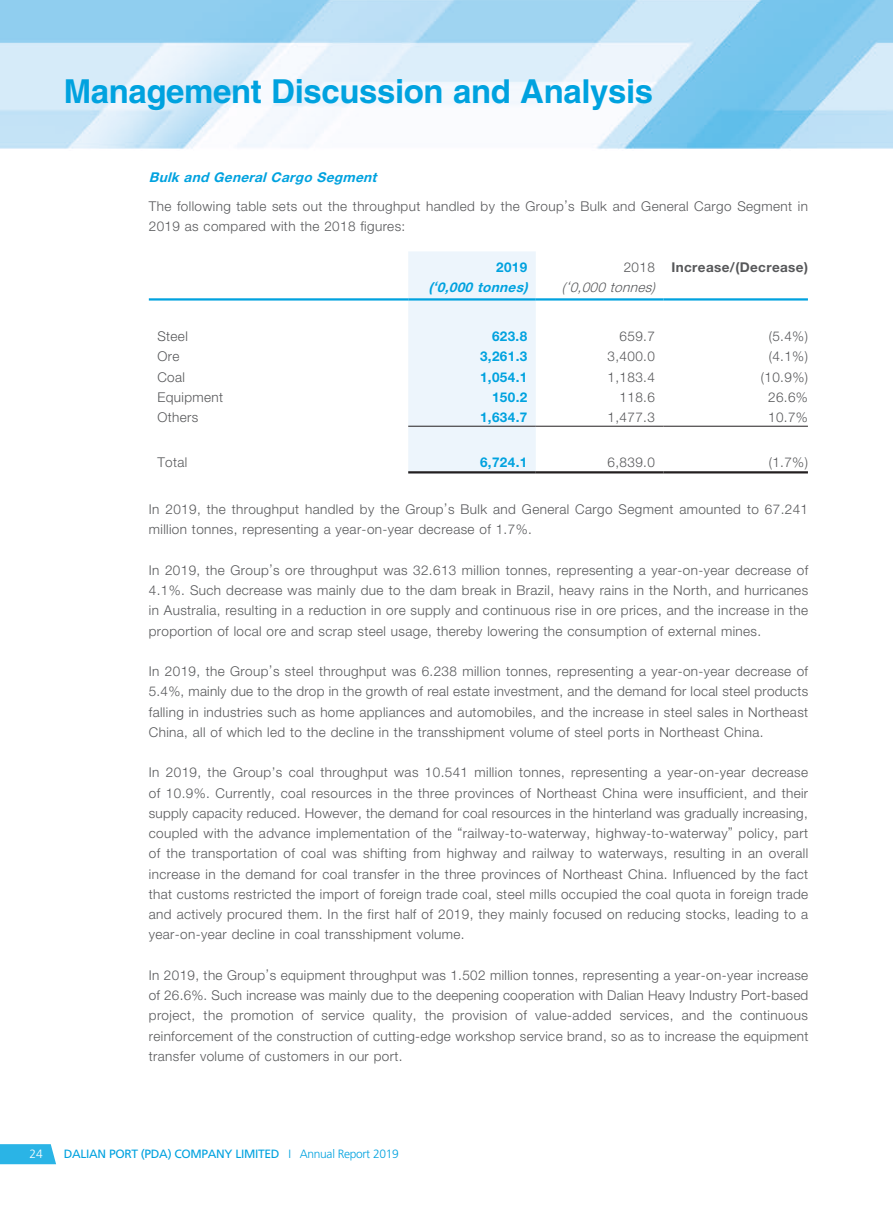
<style>
.page{position:relative;width:893px;height:1212px;background:#fff}
.page>*{position:absolute;margin:0;border:0;box-sizing:border-box;transform-origin:0 0}
.t1{font:700 33px "Helvetica LT Std";letter-spacing:-.01em;color:#00a2df}
.t2{font:300 13.5px/20.2px "Helvetica Neue LT Std";letter-spacing:.03em;color:#57585a;text-align:justify}
.t3{font:700 13.5px "Helvetica Neue LT Std";letter-spacing:.03em;color:#00a2df}
.t4{font:italic 700 13.5px "Helvetica Neue LT Std";color:#00a2df}
.t5{font:700 13.5px "Helvetica Neue LT Std";letter-spacing:.03em;color:#57585a}
.t6{font:italic 300 13.5px "Helvetica Neue LT Std";color:#57585a}
.t7{font:12px "Frutiger LT Std";letter-spacing:-.025em;color:#00a2df}
.t8{font:300 12px "Frutiger LT Std";color:#fff}
.s1{font-weight:300}
</style>
<div class="page">
<img style="left:0;top:0;width:893px;height:1165px">
<svg style="left:0;top:1144px;width:56px;height:20px"></svg>
<div style="left:408px;top:251px;width:128px;height:220px;background:#edf5fc"></div>
<hr style="left:149px;top:298px;width:259px;height:3px;background:#00a2df">
<hr style="left:408px;top:298px;width:128px;height:3px;background:#00a2df">
<hr style="left:536px;top:298px;width:127px;height:3px;background:#00a2df">
<hr style="left:663px;top:298px;width:145px;height:3px;background:#00a2df">
<hr style="left:408px;top:426px;width:128px;height:1px;background:#231f20">
<hr style="left:536px;top:426px;width:127px;height:1px;background:#231f20">
<hr style="left:663px;top:426px;width:145px;height:1px;background:#231f20">
<hr style="left:408px;top:471px;width:128px;height:2px;background:#231f20">
<hr style="left:536px;top:471px;width:127px;height:2px;background:#231f20">
<hr style="left:663px;top:471px;width:145px;height:2px;background:#231f20">
<h1 class="t1" style="left:64px;top:71px;width:591px">Management Discussion and Analysis</h1>
<p class="t4" style="left:149px;top:169px;width:233px">Bulk and GeneralCargo Segment</p>
<p class="t2" style="left:149px;top:196px;width:661px">The following table sets out the throughput handled by the Group’s Bulk and General Cargo Segment in<br>2019 as compared with the 2018 figures:</p>
<p class="t3" style="left:496px;top:258px;width:33px">2019</p>
<p class="t5" style="left:624px;top:258px;width:186px"><span class="s1">2018</span> Increase/(Decrease)</p>
<p class="t4" style="left:428px;top:279px;width:100px">(‘0,000 tonnes)</p>
<p class="t6" style="left:562px;top:279px;width:95px">(‘0,000 tonnes)</p>
<p class="t2" style="left:157px;top:326px;width:32px">Steel</p>
<p class="t3" style="left:492px;top:328px;width:37px">623.8</p>
<p class="t2" style="left:620px;top:326px;width:37px">659.7</p>
<p class="t2" style="left:769px;top:326px;width:41px">(5.4%)</p>
<p class="t2" style="left:157px;top:346px;width:24px">Ore</p>
<p class="t3" style="left:480px;top:348px;width:49px">3,261.3</p>
<p class="t2" style="left:608px;top:346px;width:49px">3,400.0</p>
<p class="t2" style="left:769px;top:346px;width:41px">(4.1%)</p>
<p class="t2" style="left:157px;top:366px;width:29px">Coal</p>
<p class="t3" style="left:480px;top:368px;width:49px">1,054.1</p>
<p class="t2" style="left:608px;top:366px;width:49px">1,183.4</p>
<p class="t2" style="left:761px;top:366px;width:49px">(10.9%)</p>
<p class="t2" style="left:157px;top:387px;width:67px">Equipment</p>
<p class="t3" style="left:492px;top:389px;width:37px">150.2</p>
<p class="t2" style="left:620px;top:387px;width:37px">118.6</p>
<p class="t2" style="left:768px;top:387px;width:41px">26.6%</p>
<p class="t2" style="left:157px;top:407px;width:42px">Others</p>
<p class="t3" style="left:480px;top:409px;width:49px">1,634.7</p>
<p class="t2" style="left:608px;top:407px;width:49px">1,477.3</p>
<p class="t2" style="left:768px;top:407px;width:41px">10.7%</p>
<p class="t2" style="left:157px;top:452px;width:32px">Total</p>
<p class="t3" style="left:480px;top:454px;width:49px">6,724.1</p>
<p class="t2" style="left:608px;top:452px;width:49px">6,839.0</p>
<p class="t2" style="left:769px;top:452px;width:41px">(1.7%)</p>
<p class="t2" style="left:149px;top:499px;width:661px">In 2019, the throughput handled by the Group’s Bulk and General Cargo Segment amounted to 67.241 million tonnes, representing a year-on-year decrease of 1.7%.</p>
<p class="t2" style="left:149px;top:559px;width:661px">In 2019, the Group’s ore throughput was 32.613 million tonnes, representing a year-on-year decrease of 4.1%. Such decrease was mainly due to the dam break in Brazil, heavy rains in the North, and hurricanes in Australia, resulting in a reduction in ore supply and continuous rise in ore prices, and the increase in the proportion of local ore and scrap steel usage, thereby lowering the consumption of external mines.</p>
<p class="t2" style="left:149px;top:661px;width:661px">In 2019, the Group’s steel throughput was 6.238 million tonnes, representing a year-on-year decrease of 5.4%, mainly due to the drop in the growth of real estate investment, and the demand for local steel products falling in industries such as home appliances and automobiles, and the increase in steel sales in Northeast China, all of which led to the decline in the transshipment volume of steel ports in Northeast China.</p>
<p class="t2" style="left:149px;top:762px;width:661px">In 2019, the Group’s coal throughput was 10.541 million tonnes, representing a year-on-year decrease of 10.9%. Currently, coal resources in the three provinces of Northeast China were insufficient, and their supply capacity reduced. However, the demand for coal resources in the hinterland was gradually increasing, coupled with the advance implementation of the “railway-to-waterway, highway-to-waterway” policy, part of the transportation of coal was shifting from highway and railway to waterways, resulting in an overall increase in the demand for coal transfer in the three provinces of Northeast China. Influenced by the fact that customs restricted the import of foreign trade coal, steel mills occupied the coal quota in foreign trade and actively procured them. In the first half of 2019, they mainly focused on reducing stocks, leading to a year-on-year decline in coal transshipment volume.</p>
<p class="t2" style="left:149px;top:964px;width:661px">In 2019, the Group’s equipment throughput was 1.502 million tonnes, representing a year-on-year increase of 26.6%. Such increase was mainly due to the deepening cooperation with Dalian Heavy Industry Port-based project, the promotion of service quality, the provision of value-added services, and the continuous reinforcement of the construction of cutting-edge workshop service brand, so as to increase the equipment transfer volume of customers in our port.</p>
<p class="t8" style="left:30px;top:1147px;width:15px">24</p>
<p class="t7" style="left:64px;top:1147px;width:336px">DALIAN PORT (PDA) COMPANY LIMITED <span class="s1">I Annual Report 2019</span></p>
</div>
